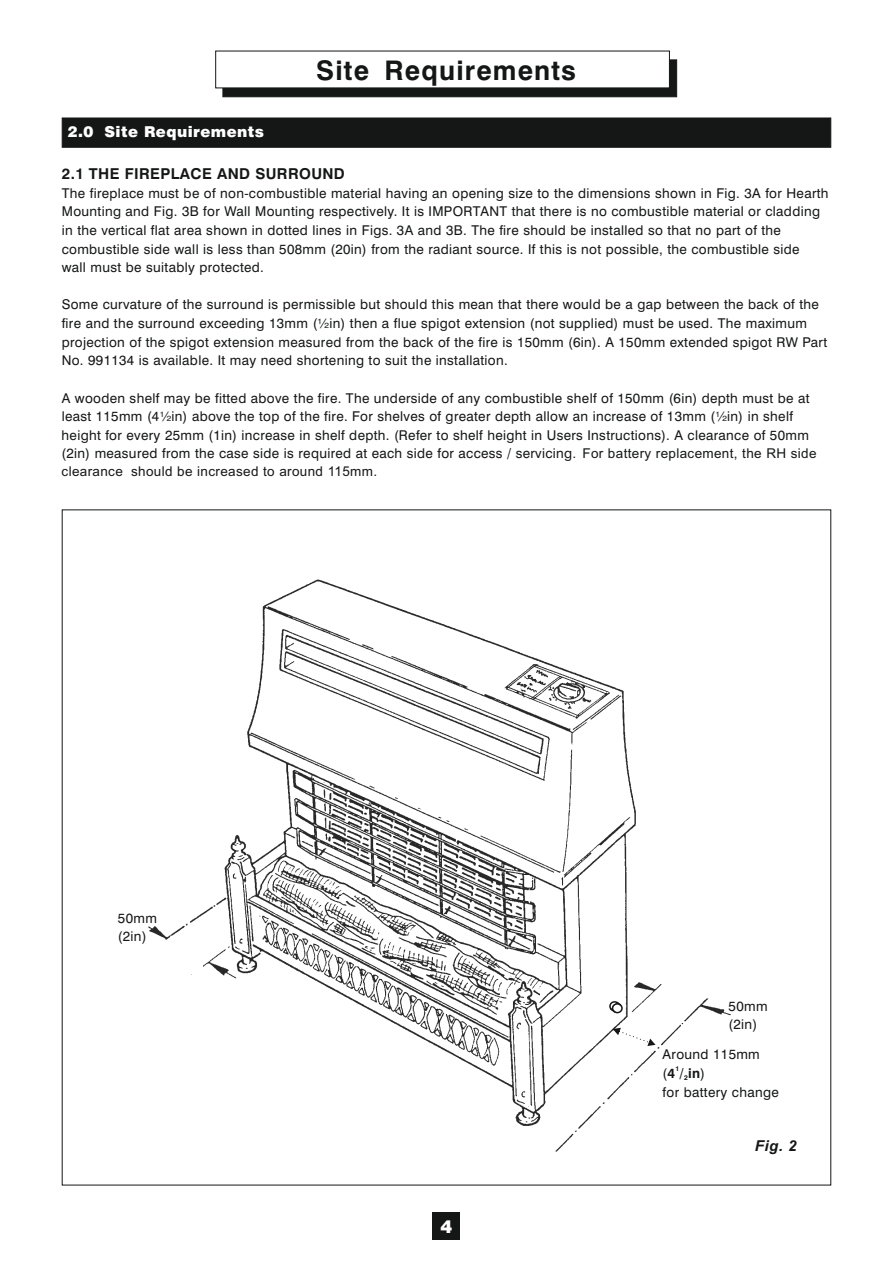
<style>
.page{position:relative;width:893px;height:1263px;background:#fff}
.page>*{position:absolute;margin:0;border:0;box-sizing:border-box;transform-origin:0 0}
.t1{font:700 27px "Swiss 721 BT";letter-spacing:.04em;color:#151616}
.t2{font:900 18px "Swiss 721 BT";color:#fff}
.t3{font:700 15px "Swiss 721 BT";letter-spacing:.025em;color:#151616}
.t4{font:900 15px "Swiss 721 BT";letter-spacing:.03em;color:#fff}
.t5{font:italic 700 15px "Arial";color:#151616}
.t6{font:13.5px/18.6px "Swiss 721 BT";letter-spacing:.025em;color:#151616}
.t7{font:13.5px "Arial";letter-spacing:.025em;color:#151616}
.t8{font:700 13.5px "Swiss 721 BT";color:#151616}
.t9{font:700 6.75px "Swiss 721 BT";color:#151616}
.s1{font-family:"Arial"}
.s2{font-weight:400}
</style>
<div class="page">
<div style="left:61px;top:117px;width:771px;height:31px;background:#151616"></div>
<div style="left:433px;top:1212px;width:27px;height:27px;background:#151616"></div>
<svg style="left:215px;top:51px;width:462px;height:46px"></svg>
<img style="left:148px;top:579px;width:583px;height:573px">
<svg style="left:608px;top:1000px;width:15px;height:14px"></svg>
<svg style="left:613px;top:1028px;width:42px;height:18px"></svg>
<h1 class="t1" style="left:316px;top:59px;width:261px">Site Requirements</h1>
<p class="t4" style="left:68px;top:126px;width:197px">2.0 Site Requirements</p>
<p class="t3" style="left:62px;top:167px;width:284px">2.1 THE FIREPLACE AND SURROUND</p>
<p class="t6" style="left:62px;top:185px;width:768px">The fireplace must be of non-combustible material having an opening size to the dimensions shown in Fig. 3A for Hearth Mounting and Fig. 3B for Wall Mounting respectively. It is IMPORTANT that there is no combustible material or cladding in the vertical flat area shown in dotted lines in Figs. 3A and 3B. The fire should be installed so that no part of the combustible side wall is less than 508mm (20in) from the radiant source. If this is not possible, the combustible side<br>wall must be suitably protected.</p>
<p class="t6" style="left:62px;top:297px;width:767px">Some curvature of the surround is permissible but should this mean that there would be a gap between the back of the fire and the surround exceeding 13mm (½in) then a flue spigot extension (not supplied) must be used. The maximum projection of the spigot extension measured from the back of the fire is 150mm (6in). A 150mm extended spigot RW Part No. 991134 is available. It may need shortening to suit the installation.</p>
<p class="t6" style="left:62px;top:390px;width:749px">A wooden shelf may be fitted above the fire. The underside of any combustible shelf of 150mm (6in) depth must be at least 115mm (4½in) above the top of the fire. For shelves of greater depth allow an increase of 13mm (½in) in shelf height for every 25mm (1in) increase in shelf depth. (Refer to shelf height in Users Instructions). A clearance of 50mm (2in) measured from the case side is required at each side for access / servicing<span class="s1">.</span></p>
<p class="t7" style="left:62px;top:466px;width:317px">clearance should be increased to around 115mm.</p>
<p class="t7" style="left:582px;top:448px;width:236px">For battery replacement, the RH side</p>
<p class="t6" style="left:118px;top:910px;width:41px;line-height:18px">50mm (2in)</p>
<h2 class="t2" style="left:441px;top:1219px;width:13px">4</h2>
<p class="t6" style="left:729px;top:998px;width:41px;line-height:18px">50mm (2in)</p>
<p class="t6" style="left:663px;top:1046px;width:99px">Around 115mm</p>
<p class="t9" style="left:675px;top:1066px;width:5px">1</p>
<p class="t8" style="left:663px;top:1067px;width:44px"><span class="s2">(</span>4 / in<span class="s2">)</span></p>
<p class="t9" style="left:684px;top:1075px;width:5px">2</p>
<p class="t6" style="left:663px;top:1084px;width:118px">for battery change</p>
<p class="t5" style="left:755px;top:1140px;width:43px">Fig. 2</p>
</div>
